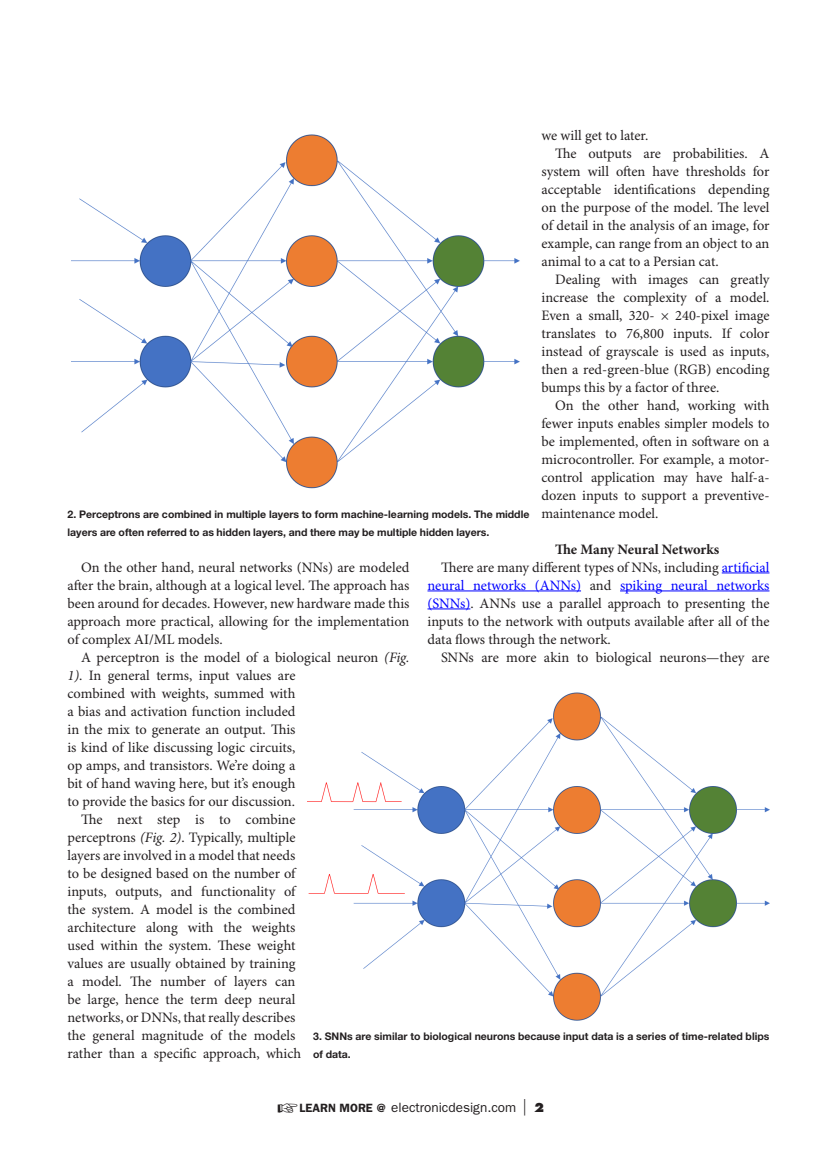
<style>
.page{position:relative;width:837px;height:1161px;background:#fff}
.page>*{position:absolute;margin:0;border:0;box-sizing:border-box;transform-origin:0 0}
.Body_Text{font:14.4px/18px "Minion Pro";color:#231f20;text-align:justify}
.Body_Text-2{font:700 14.4px "Minion Pro";letter-spacing:-.005em;color:#231f20}
.t1{font:13.5px "ITC Franklin Gothic Std";color:#231f20}
.captions{font:700 10.5px/18px "Helvetica Neue LT Std";color:#231f20}
.s1{color:#00f}
.s2{font-style:italic}
.s3{font-weight:600;font-size:12px}
.s4{font-family:"Futura Std";font-weight:300;font-size:16.5px}
.s5{font-family:"Futura Std";font-weight:800;font-size:12px}
</style>
<div class="page">
<hr style="left:722px;top:573px;width:47px;height:1px;background:#00f">
<hr style="left:428px;top:591px;width:153px;height:1px;background:#00f">
<hr style="left:620px;top:591px;width:150px;height:1px;background:#00f">
<hr style="left:428px;top:609px;width:42px;height:1px;background:#00f">
<img style="left:71px;top:134px;width:449px;height:355px">
<img style="left:308px;top:692px;width:462px;height:329px">
<p class="Body_Text" style="left:542px;top:126px;width:108px">we will get to later.</p>
<p class="Body_Text" style="left:542px;top:144px;width:230px;text-indent:14px">The outputs are probabilities. A system will often have thresholds for acceptable identifications depending on the purpose of the model. The level of detail in the analysis of an image, for example, can range from an object to an animal to a cat to a Persian cat.</p>
<p class="Body_Text" style="left:542px;top:270px;width:230px;text-indent:14px">Dealing with images can greatly increase the complexity of a model.<br>Even a small, 320- × 240-pixel image translates to 76,800 inputs. If color instead of grayscale is used as inputs, then a red-green-blue (RGB) encoding bumps this by a factor of three.</p>
<p class="Body_Text" style="left:542px;top:396px;width:230px;text-indent:14px">On the other hand, working with fewer inputs enables simpler models to be implemented, often in software on a microcontroller. For example, a motor&shy;control application may have half-a&shy;dozen inputs to support a preventive&shy;maintenance model.</p>
<p class="Body_Text-2" style="left:555px;top:540px;width:166px">The Many Neural Networks</p>
<p class="Body_Text" style="left:428px;top:558px;width:344px;text-indent:14px">There are many different types of NNs, including <span class="s1">artificial neural networks (ANNs)</span> and <span class="s1">spiking neural networks (SNNs)</span>. ANNs use a parallel approach to presenting the inputs to the network with outputs available after all of the data flows through the network.</p>
<p class="Body_Text" style="left:441px;top:648px;width:330px">SNNs are more akin to biological neurons—they are</p>
<p class="captions" style="left:68px;top:505px;width:463px">2. Perceptrons are combined in multiple layers to form machine-learning models. The middle layers are often referred to as hidden layers, and there may be multiple hidden layers.</p>
<p class="Body_Text" style="left:68px;top:558px;width:344px;text-indent:14px">On the other hand, neural networks (NNs) are modeled after the brain, although at a logical level. The approach has been around for decades. However, new hardware made this approach more practical, allowing for the implementation of complex AI/ML models.</p>
<p class="Body_Text" style="left:68px;top:648px;width:344px;text-align:left;text-indent:14px">A perceptron is the model of a biological neuron <span class="s2">(Fig.<br>1)</span>. In general terms, input values are<br>combined with weights, summed with<br>a bias and activation function included<br>in the mix to generate an output. This<br>is kind of like discussing logic circuits,<br>op amps, and transistors. We’re doing a<br>bit of hand waving here, but it’s enough<br>to provide the basics for our discussion.</p>
<p class="Body_Text" style="left:68px;top:810px;width:235px;text-align:center">The next step is to combine perceptrons <span class="s2">(Fig. 2)</span>. Typically, multiple layers are involved in a model that needs to be designed based on the number of inputs, outputs, and functionality of the system. A model is the combined architecture along with the weights used within the system. These weight values are usually obtained by training a model. The number of layers can be large, hence the term deep neural networks, or DNNs, that really describes the general magnitude of the models rather than a specific approach, which</p>
<p class="captions" style="left:313px;top:1027px;width:458px">3. SNNs are similar to biological neurons because input data is a series of time-related blips of data.</p>
<p class="t1" style="left:277px;top:1099px;width:268px">☞<span class="s3">LEARN MORE @</span> electronicdesign.com <span class="s4">|</span> <span class="s5">2</span></p>
</div>
